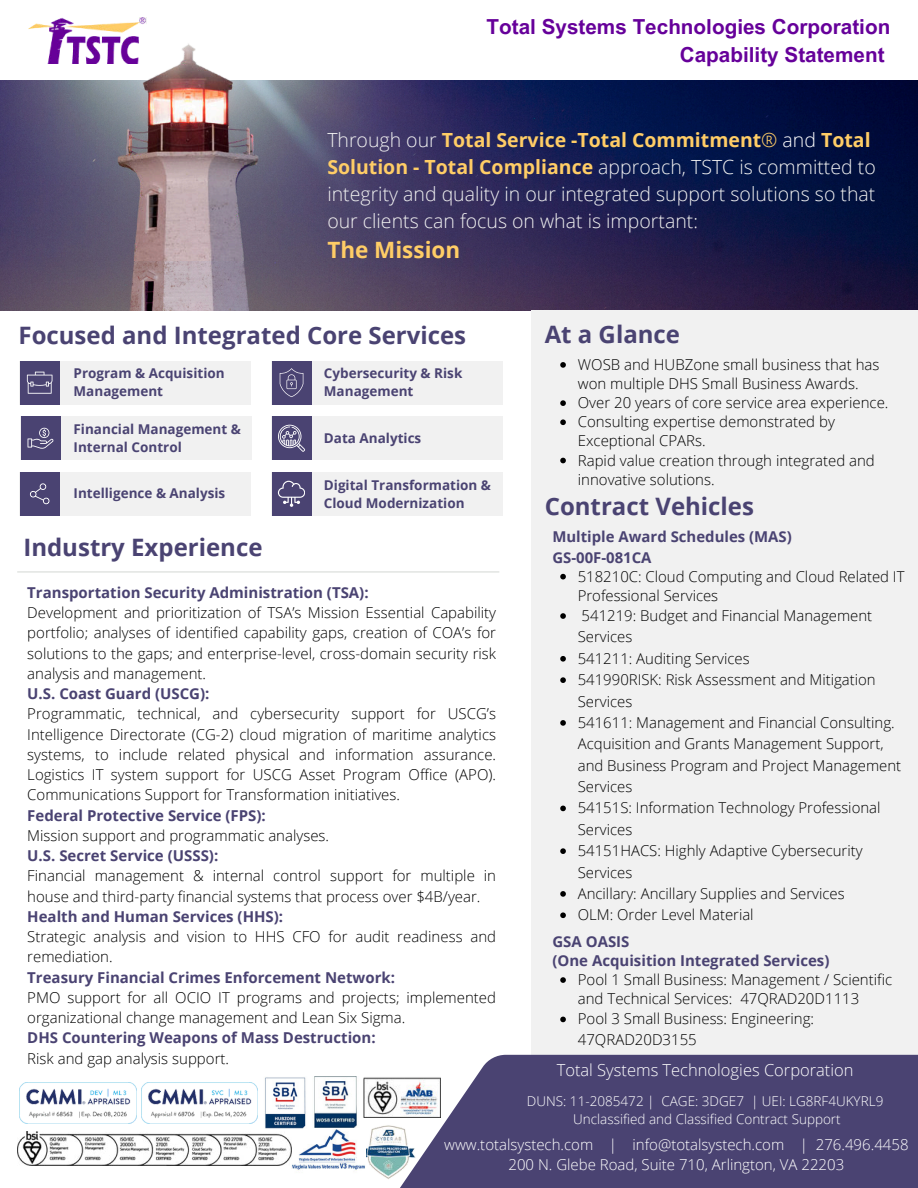
<style>
.page{position:relative;width:918px;height:1188px;background:#fff}
.page>*{position:absolute;margin:0;border:0;box-sizing:border-box;transform-origin:0 0}
.t1{font:700 24px "Open Sans";color:#4a4372}
.t2{font:700 22.5px "Open Sans";color:#ffcd66}
.t3{font:700 20.7px/28.2px "Arial MT Pro";color:#66009a;text-align:right}
.t4{font:300 19.5px/27px "Open Sans";color:#f1f1f1}
.t5{font:300 16.5px "Open Sans";color:#fff}
.t6{font:300 15px/21.1px "Open Sans";color:#000}
.t7{font:700 15px/20.2px "Open Sans";color:#4a4372}
.t8{font:300 15px/20.2px "Open Sans";color:#fff;text-align:center}
.t9{font:700 13.5px/18px "Open Sans";color:#4a4372}
.t10{font:300 13.5px/18px "Open Sans";color:#fff;text-align:center}
.s1{font-weight:700;color:#ffcd66}
.s2{color:#ffcd66}
.s3{color:#fff}
</style>
<div class="page">
<img style="left:0;top:261px;width:918px;height:49px">
<img style="left:0;top:17px;width:918px;height:244px">
<img style="left:28px;top:17px;width:118px;height:46px">
<div style="left:531px;top:310px;width:387px;height:878px;background:#f1f1f1"></div>
<div style="left:386px;top:1055px;width:532px;height:133px;background:#4a4372"></div>
<div style="left:20px;top:361px;width:231px;height:43px;background:#f1f1f1"></div>
<div style="left:20px;top:361px;width:40px;height:43px;background:#4a4372"></div>
<svg style="left:27px;top:372px;width:25px;height:22px"></svg>
<div style="left:272px;top:361px;width:231px;height:43px;background:#f1f1f1"></div>
<div style="left:272px;top:361px;width:39px;height:43px;background:#4a4372"></div>
<svg style="left:280px;top:368px;width:23px;height:29px"></svg>
<div style="left:21px;top:417px;width:231px;height:43px;background:#f1f1f1"></div>
<div style="left:21px;top:417px;width:39px;height:43px;background:#4a4372"></div>
<svg style="left:28px;top:428px;width:25px;height:21px"></svg>
<div style="left:20px;top:472px;width:231px;height:43px;background:#f1f1f1"></div>
<div style="left:20px;top:472px;width:40px;height:43px;background:#4a4372"></div>
<svg style="left:30px;top:483px;width:19px;height:21px"></svg>
<div style="left:272px;top:417px;width:231px;height:43px;background:#f1f1f1"></div>
<div style="left:272px;top:417px;width:39px;height:43px;background:#4a4372"></div>
<svg style="left:278px;top:425px;width:27px;height:27px"></svg>
<div style="left:272px;top:472px;width:231px;height:43px;background:#f1f1f1"></div>
<div style="left:272px;top:472px;width:39px;height:43px;background:#4a4372"></div>
<svg style="left:278px;top:481px;width:27px;height:26px"></svg>
<hr style="left:17px;top:571px;width:482px;height:1px;background:#d8dcd8">
<svg style="left:560px;top:574px;width:6px;height:5px"></svg>
<svg style="left:560px;top:613px;width:6px;height:6px"></svg>
<svg style="left:560px;top:656px;width:6px;height:6px"></svg>
<svg style="left:560px;top:677px;width:6px;height:6px"></svg>
<svg style="left:560px;top:720px;width:6px;height:6px"></svg>
<svg style="left:560px;top:806px;width:6px;height:5px"></svg>
<svg style="left:560px;top:848px;width:6px;height:6px"></svg>
<svg style="left:560px;top:891px;width:6px;height:6px"></svg>
<svg style="left:560px;top:912px;width:6px;height:6px"></svg>
<svg style="left:560px;top:977px;width:6px;height:6px"></svg>
<svg style="left:560px;top:1017px;width:6px;height:5px"></svg>
<svg style="left:560px;top:362px;width:6px;height:6px"></svg>
<svg style="left:560px;top:400px;width:6px;height:6px"></svg>
<svg style="left:560px;top:419px;width:6px;height:6px"></svg>
<svg style="left:560px;top:458px;width:6px;height:5px"></svg>
<img style="left:20px;top:1082px;width:117px;height:42px">
<img style="left:363px;top:1077px;width:77px;height:40px">
<img style="left:314px;top:1077px;width:43px;height:50px">
<img style="left:366px;top:1124px;width:50px;height:55px">
<img style="left:292px;top:1130px;width:73px;height:41px">
<img style="left:265px;top:1077px;width:41px;height:52px">
<img style="left:142px;top:1082px;width:116px;height:42px">
<img style="left:17px;top:1131px;width:275px;height:34px">
<h3 class="t3" style="left:487px;top:13px;width:405px">Total Systems Technologies Corporation<br>Capability Statement</h3>
<h3 class="t4" style="left:327px;top:126px;width:550px">Through our <span class="s1">Total Service -Total Commitment</span><span class="s2">®</span> <span class="s3">and</span> <span class="s1">Total Solution - Total Compliance</span> approach, TSTC is committed to integrity and quality in our integrated support solutions so that our clients can focus on what is important:</h3>
<h2 class="t2" style="left:327px;top:234px;width:134px">The Mission</h2>
<h1 class="t1" style="left:19px;top:318px;width:449px">Focused and Integrated Core Services</h1>
<p class="t9" style="left:74px;top:364px;width:153px">Program &amp; Acquisition<br>Management</p>
<p class="t9" style="left:324px;top:364px;width:140px">Cybersecurity &amp; Risk<br>Management</p>
<p class="t9" style="left:74px;top:420px;width:169px">Financial Management &amp;<br>Internal Control</p>
<p class="t9" style="left:74px;top:484px;width:153px">Intelligence &amp; Analysis</p>
<p class="t9" style="left:324px;top:429px;width:99px">Data Analytics</p>
<p class="t9" style="left:324px;top:476px;width:169px">Digital Transformation &amp;<br>Cloud Modernization</p>
<h1 class="t1" style="left:545px;top:317px;width:137px">At a Glance</h1>
<p class="t6" style="left:578px;top:355px;width:312px;line-height:19.2px">WOSB and HUBZone small business that has won multiple DHS Small Business Awards.<br>Over 20 years of core service area experience.<br>Consulting expertise demonstrated by Exceptional CPARs.<br>Rapid value creation through integrated and innovative solutions.</p>
<h1 class="t1" style="left:545px;top:490px;width:211px">Contract Vehicles</h1>
<h1 class="t1" style="left:23px;top:530px;width:241px">Industry Experience</h1>
<p class="t7" style="left:552px;top:526px;width:241px">Multiple Award Schedules (MAS)<br>GS-00F-081CA</p>
<p class="t6" style="left:578px;top:565px;width:328px">518210C: Cloud Computing and Cloud Related IT<br>Professional Services<br>541219: Budget and Financial Management<br>Services<br>541211: Auditing Services<br>541990RISK: Risk Assessment and Mitigation<br>Services<br>541611: Management and Financial Consulting.<br>Acquisition and Grants Management Support, and Business Program and Project Management<br>Services<br>54151S: Information Technology Professional<br>Services<br>54151HACS: Highly Adaptive Cybersecurity<br>Services<br>Ancillary: Ancillary Supplies and Services<br>OLM: Order Level Material</p>
<p class="t7" style="left:552px;top:931px;width:279px;line-height:19.2px">GSA OASIS<br>(One Acquisition Integrated Services)</p>
<p class="t6" style="left:578px;top:969px;width:316px;line-height:19.8px">Pool 1 Small Business: Management / Scientific and Technical Services: 47QRAD20D1113<br>Pool 3 Small Business: Engineering:<br>47QRAD20D3155</p>
<p class="t7" style="left:27px;top:582px;width:343px">Transportation Security Administration (TSA):</p>
<p class="t6" style="left:27px;top:602px;width:470px;line-height:20.2px;text-align:justify">Development and prioritization of TSA’s Mission Essential Capability portfolio; analyses of identified capability gaps, creation of COA’s for solutions to the gaps; and enterprise-level, cross-domain security risk analysis and management.</p>
<p class="t7" style="left:27px;top:683px;width:184px">U.S. Coast Guard (USCG):</p>
<p class="t6" style="left:27px;top:704px;width:470px;line-height:20.2px;text-align:justify">Programmatic, technical, and cybersecurity support for USCG’s Intelligence Directorate (CG-2) cloud migration of maritime analytics systems, to include related physical and information assurance.<br>Logistics IT system support for USCG Asset Program Office (APO).<br>Communications Support for Transformation initiatives.</p>
<p class="t7" style="left:27px;top:805px;width:240px">Federal Protective Service (FPS):</p>
<p class="t6" style="left:27px;top:825px;width:303px">Mission support and programmatic analyses.</p>
<p class="t7" style="left:27px;top:845px;width:192px">U.S. Secret Service (USSS):</p>
<p class="t6" style="left:27px;top:866px;width:470px;line-height:20.2px">Financial management &amp; internal control support for multiple in house and third-party financial systems that process over $4B/year.</p>
<p class="t7" style="left:27px;top:906px;width:257px">Health and Human Services (HHS):</p>
<p class="t6" style="left:27px;top:926px;width:470px;line-height:20.2px">Strategic analysis and vision to HHS CFO for audit readiness and remediation.</p>
<p class="t7" style="left:27px;top:967px;width:369px">Treasury Financial Crimes Enforcement Network:</p>
<p class="t6" style="left:27px;top:987px;width:470px;line-height:20.2px">PMO support for all OCIO IT programs and projects; implemented organizational change management and Lean Six Sigma.</p>
<p class="t7" style="left:27px;top:1028px;width:350px">DHS Countering Weapons of Mass Destruction:</p>
<p class="t6" style="left:27px;top:1047px;width:203px">Risk and gap analysis support.</p>
<p class="t5" style="left:557px;top:1059px;width:298px">Total Systems Technologies Corporation</p>
<p class="t10" style="left:527px;top:1091px;width:358px">DUNS: 11-2085472 | CAGE: 3DGE7 | UEI: LG8RF4UKYRL9<br>Unclassified and Classified Contract Support</p>
<p class="t8" style="left:444px;top:1134px;width:466px">www.totalsystech.com | info@totalsystech.com | 276.496.4458<br>200 N. Glebe Road, Suite 710, Arlington, VA 22203</p>
</div>
